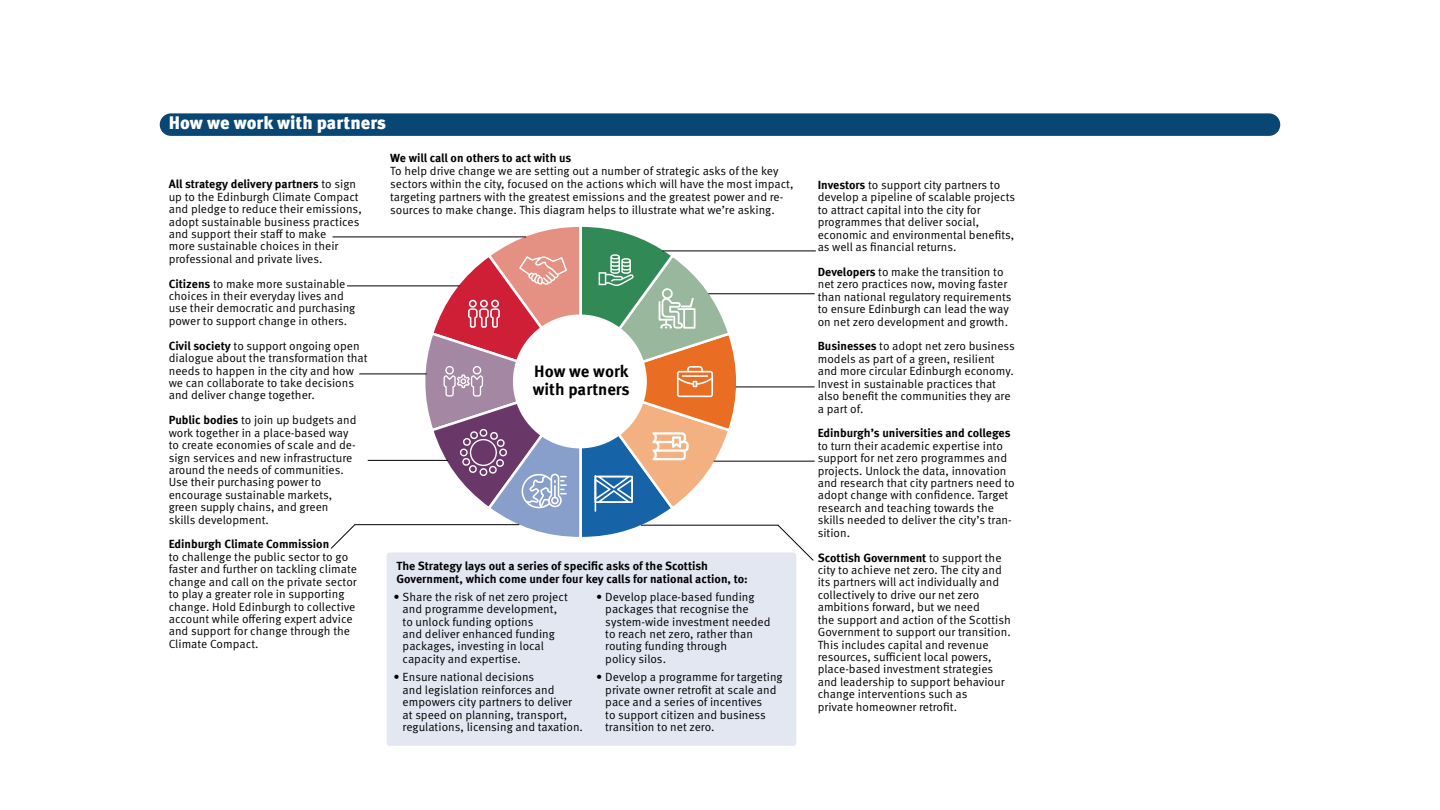
<style>
.page{position:relative;width:1440px;height:810px;background:#fff}
.page>*{position:absolute;margin:0;border:0;box-sizing:border-box;transform-origin:0 0}
.t1{font:900 18px "Meta Pro";color:#fff}
.t2{font:700 16.65px/18.1px "Meta Pro";color:#000001}
.t3{font:11.85px/12.5px "Meta Pro Norm";color:#000001}
.t4{font:700 11.85px/12.5px "Meta Pro";color:#000001}
.s1{font-family:"Meta Pro Norm";font-weight:400}
.s2{font-family:"Meta Pro";font-weight:700}
</style>
<div class="page">
<div style="left:160px;top:113px;width:1120px;height:23px;background:#084674;border-radius:11px"></div>
<div style="left:387px;top:553px;width:409px;height:193px;background:#e3e7f2;border-radius:3px"></div>
<hr style="left:708px;top:293px;width:107px;height:1px;background:#000001">
<hr style="left:736px;top:387px;width:79px;height:1px;background:#000001">
<hr style="left:714px;top:461px;width:101px;height:1px;background:#000001">
<hr style="left:641px;top:525px;width:137px;height:1px;background:#000001">
<svg style="left:777px;top:525px;width:37px;height:36px"></svg>
<hr style="left:333px;top:237px;width:193px;height:1px;background:#000001">
<hr style="left:347px;top:286px;width:113px;height:1px;background:#000001">
<hr style="left:359px;top:374px;width:68px;height:1px;background:#000001">
<hr style="left:368px;top:460px;width:80px;height:1px;background:#000001">
<hr style="left:355px;top:524px;width:164px;height:1px;background:#000001">
<svg style="left:331px;top:524px;width:25px;height:25px"></svg>
<hr style="left:663px;top:251px;width:153px;height:1px;background:#000001">
<svg style="left:421px;top:226px;width:319px;height:311px"></svg>
<h1 class="t1" style="left:169px;top:109px;width:219px">How we work with partners</h1>
<p class="t4" style="left:169px;top:177px;width:189px">All strategy delivery partners <span class="s1">to sign</span></p>
<p class="t3" style="left:169px;top:190px;width:195px">up to the Edinburgh Climate Compact and pledge to reduce their emissions, adopt sustainable business practices and support their staff to make<br>more sustainable choices in their professional and private lives.</p>
<p class="t3" style="left:169px;top:277px;width:188px"><span class="s2">Citizens</span> to make more sustainable choices in their everyday lives and use their democratic and purchasing power to support change in others.</p>
<p class="t3" style="left:169px;top:339px;width:200px"><span class="s2">Civil society</span> to support ongoing open dialogue about the transformation that needs to happen in the city and how we can collaborate to take decisions and deliver change together.</p>
<p class="t3" style="left:169px;top:413px;width:189px"><span class="s2">Public bodies</span> to join up budgets and work together in a place-based way to create economies of scale and de&shy;sign services and new infrastructure around the needs of communities.<br>Use their purchasing power to encourage sustainable markets, green supply chains, and green skills development.</p>
<p class="t4" style="left:169px;top:537px;width:162px">Edinburgh Climate Commission</p>
<p class="t3" style="left:169px;top:550px;width:190px">to challenge the public sector to go faster and further on tackling climate change and call on the private sector to play a greater role in supporting change. Hold Edinburgh to collective account while offering expert advice and support for change through the Climate Compact.</p>
<p class="t4" style="left:390px;top:151px;width:183px">We will call on others to act with us</p>
<p class="t3" style="left:390px;top:164px;width:405px;line-height:13px">To help drive change we are setting out a number of strategic asks of the key sectors within the city, focused on the actions which will have the most impact, targeting partners with the greatest emissions and the greatest power and re&shy;sources to make change. This diagram helps to illustrate what we’re asking.</p>
<h2 class="t2" style="left:533px;top:361px;width:98px">How we work with partners</h2>
<p class="t4" style="left:397px;top:559px;width:353px">The Strategy lays out a series of specific asks of the Scottish<br>Government, which come under four key calls for national action, to:</p>
<p class="t3" style="left:403px;top:590px;width:167px;text-indent:-9px">• Share the risk of net zero project and programme development, to unlock funding options<br>and deliver enhanced funding packages, investing in local capacity and expertise.</p>
<p class="t3" style="left:403px;top:670px;width:182px;text-indent:-9px">• Ensure national decisions<br>and legislation reinforces and empowers city partners to deliver at speed on planning, transport, regulations, licensing and taxation.</p>
<p class="t3" style="left:605px;top:590px;width:167px;text-indent:-9px">• Develop place-based funding packages that recognise the system-wide investment needed to reach net zero, rather than routing funding through<br>policy silos.</p>
<p class="t3" style="left:605px;top:670px;width:179px;text-indent:-9px">• Develop a programme for targeting private owner retrofit at scale and pace and a series of incentives<br>to support citizen and business transition to net zero.</p>
<p class="t3" style="left:818px;top:178px;width:199px"><span class="s2">Investors</span> to support city partners to develop a pipeline of scalable projects to attract capital into the city for programmes that deliver social, economic and environmental benefits, as well as financial returns.</p>
<p class="t3" style="left:818px;top:265px;width:195px"><span class="s2">Developers</span> to make the transition to net zero practices now, moving faster than national regulatory requirements to ensure Edinburgh can lead the way on net zero development and growth.</p>
<p class="t3" style="left:818px;top:339px;width:199px"><span class="s2">Businesses</span> to adopt net zero business models as part of a green, resilient and more circular Edinburgh economy.<br>Invest in sustainable practices that also benefit the communities they are a part of.</p>
<p class="t4" style="left:818px;top:426px;width:194px">Edinburgh’s universities and colleges</p>
<p class="t3" style="left:818px;top:439px;width:198px">to turn their academic expertise into support for net zero programmes and projects. Unlock the data, innovation and research that city partners need to adopt change with confidence. Target research and teaching towards the skills needed to deliver the city’s tran&shy;sition.</p>
<p class="t4" style="left:818px;top:551px;width:185px">Scottish Government <span class="s1">to support the</span></p>
<p class="t3" style="left:818px;top:563px;width:194px">city to achieve net zero. The city and its partners will act individually and collectively to drive our net zero ambitions forward, but we need<br>the support and action of the Scottish Government to support our transition.<br>This includes capital and revenue resources, sufficient local powers, place-based investment strategies and leadership to support behaviour change interventions such as<br>private homeowner retrofit.</p>
</div>
